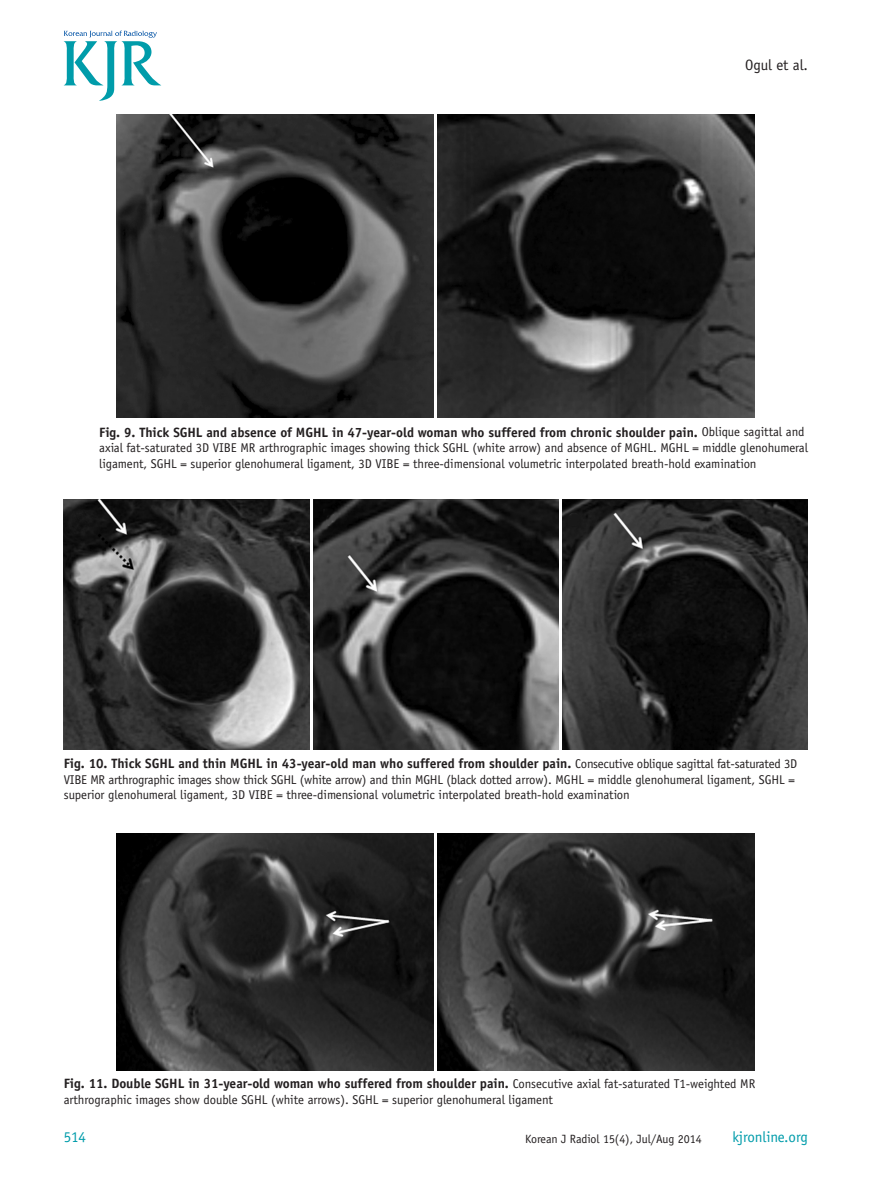
<style>
.page{position:relative;width:893px;height:1191px;background:#fff}
.page>*{position:absolute;margin:0;border:0;box-sizing:border-box;transform-origin:0 0}
.t1{font:15px "Officina Sans Std";letter-spacing:-.005em;color:#009caa}
.t2{font:15px "Officina Sans Std";letter-spacing:-.005em;color:#231f20}
.t3{font:700 13.5px "Officina Sans Std";letter-spacing:-.005em;color:#231f20}
.t4{font:12.75px/15.3px "Officina Sans Std";letter-spacing:-.005em;color:#231f20}
.t5{font:12px "Officina Sans Std";letter-spacing:-.005em;color:#231f20}
.s1{font-weight:400;font-size:12.75px}
</style>
<div class="page">
<svg style="left:64px;top:31px;width:97px;height:70px"></svg>
<img style="left:64px;top:500px;width:245px;height:250px">
<img style="left:313px;top:500px;width:246px;height:250px">
<img style="left:563px;top:500px;width:245px;height:249px">
<img style="left:117px;top:115px;width:317px;height:303px">
<img style="left:438px;top:115px;width:317px;height:303px">
<img style="left:117px;top:833px;width:317px;height:237px">
<img style="left:438px;top:833px;width:317px;height:237px">
<p class="t2" style="left:745px;top:56px;width:64px">Ogul et al.</p>
<p class="t3" style="left:99px;top:423px;width:707px">Fig. 9. Thick SGHL and absence of MGHL in 47-year-old woman who suffered from chronic shoulder pain. <span class="s1">Oblique sagittal and</span></p>
<p class="t4" style="left:99px;top:440px;width:710px">axial fat-saturated 3D VIBE MR arthrographic images showing thick SGHL (white arrow) and absence of MGHL. MGHL = middle glenohumeral ligament, SGHL = superior glenohumeral ligament, 3D VIBE = three-dimensional volumetric interpolated breath-hold examination</p>
<p class="t3" style="left:64px;top:755px;width:735px">Fig. 10. Thick SGHL and thin MGHL in 43-year-old man who suffered from shoulder pain. <span class="s1">Consecutive oblique sagittal fat-saturated 3D</span></p>
<p class="t4" style="left:64px;top:772px;width:733px">VIBE MR arthrographic images show thick SGHL (white arrow) and thin MGHL (black dotted arrow). MGHL = middle glenohumeral ligament, SGHL = superior glenohumeral ligament, 3D VIBE = three-dimensional volumetric interpolated breath-hold examination</p>
<p class="t3" style="left:64px;top:1075px;width:693px">Fig. 11. Double SGHL in 31-year-old woman who suffered from shoulder pain. <span class="s1">Consecutive axial fat-saturated T1-weighted MR</span></p>
<p class="t4" style="left:64px;top:1092px;width:491px">arthrographic images show double SGHL (white arrows). SGHL = superior glenohumeral ligament</p>
<p class="t1" style="left:64px;top:1128px;width:24px">514</p>
<p class="t5" style="left:525px;top:1132px;width:178px">Korean J Radiol 15(4), Jul/Aug 2014</p>
<p class="t1" style="left:732px;top:1128px;width:77px">kjronline.org</p>
</div>
